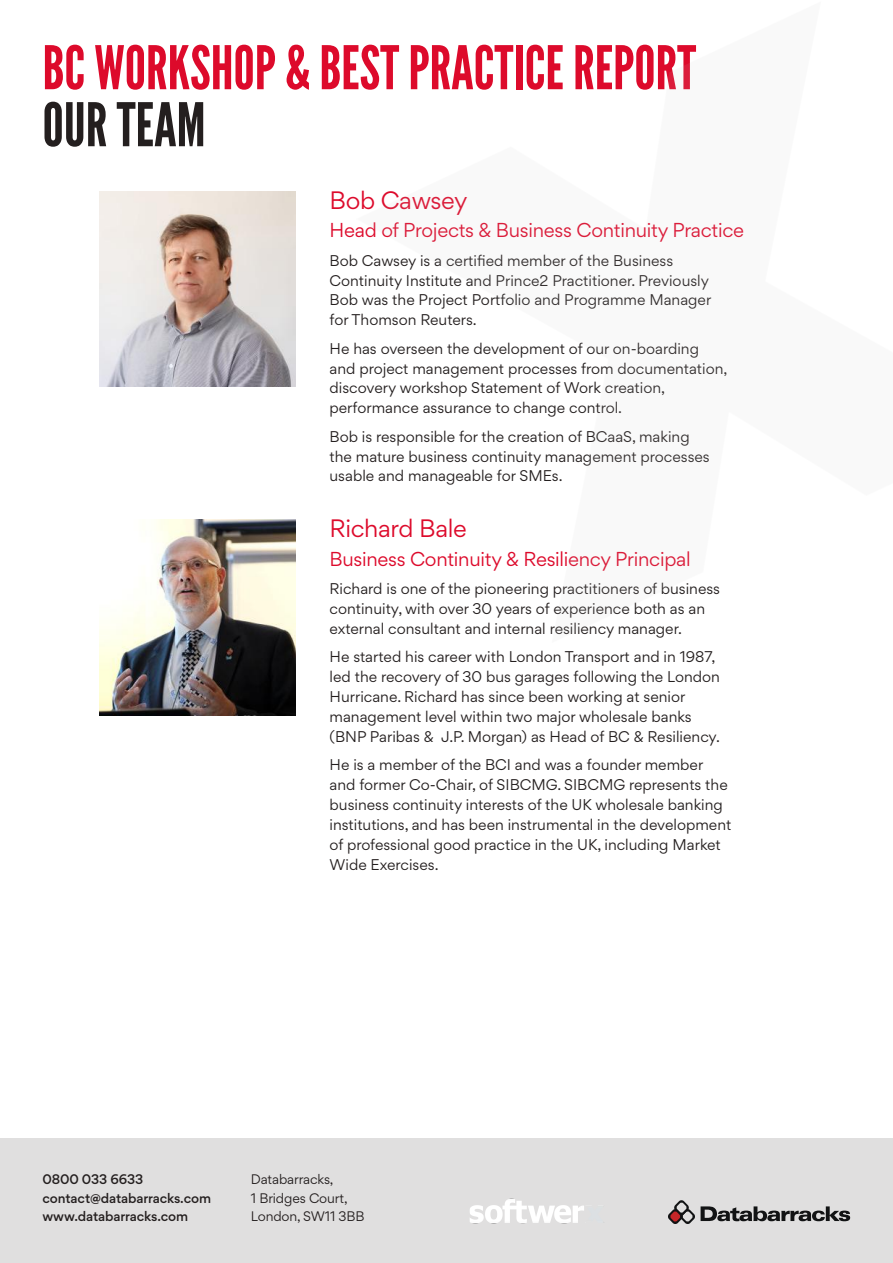
<style>
.page{position:relative;width:893px;height:1263px;background:#fff}
.page>*{position:absolute;margin:0;border:0;box-sizing:border-box;transform-origin:0 0}
.t1{font:60px "League Gothic";color:#dd0a2b}
.t2{font:60px "League Gothic";color:#241f1f}
.t3{font:22.5px "Gordita";letter-spacing:-.015em;color:#dd0a2b}
.t4{font:18px "Gordita";letter-spacing:-.015em;color:#dd0a2b}
.t5{font:13.8px/19.8px "Gordita";color:#241f1f}
.t6{font:500 12.3px/18.5px "Gordita";letter-spacing:-.01em;color:#241f1f}
.t7{font:12.3px/18.5px "Gordita";letter-spacing:-.01em;color:#241f1f}
</style>
<div class="page">
<div style="left:0;top:1138px;width:893px;height:125px;background:#e0dfdf"></div>
<svg style="left:701px;top:1206px;width:149px;height:15px"></svg>
<svg style="left:668px;top:1200px;width:27px;height:24px"></svg>
<img style="left:100px;top:520px;width:195px;height:195px">
<img style="left:100px;top:191px;width:195px;height:196px">
<img style="left:470px;top:1198px;width:114px;height:26px">
<h1 class="t1" style="left:43px;top:32px;width:655px">BC WORKSHOP &amp; BEST PRACTICE REPORT</h1>
<h1 class="t2" style="left:43px;top:89px;width:165px">OUR TEAM</h1>
<h2 class="t3" style="left:330px;top:184px;width:139px">Bob Cawsey</h2>
<h3 class="t4" style="left:330px;top:217px;width:416px">Head of Projects &amp; Business Continuity Practice</h3>
<p class="t5" style="left:330px;top:250px;width:383px">Bob Cawsey is a certified member of the Business Continuity Institute and Prince2 Practitioner. Previously Bob was the Project Portfolio and Programme Manager for Thomson Reuters.</p>
<p class="t5" style="left:330px;top:338px;width:399px">He has overseen the development of our on-boarding and project management processes from documentation, discovery workshop Statement of Work creation, performance assurance to change control.</p>
<p class="t5" style="left:330px;top:426px;width:382px">Bob is responsible for the creation of BCaaS, making the mature business continuity management processes usable and manageable for SMEs.</p>
<h2 class="t3" style="left:330px;top:512px;width:139px">Richard Bale</h2>
<h3 class="t4" style="left:330px;top:546px;width:363px">Business Continuity &amp; Resiliency Principal</h3>
<p class="t5" style="left:330px;top:579px;width:392px">Richard is one of the pioneering practitioners of business continuity, with over 30 years of experience both as an external consultant and internal resiliency manager.</p>
<p class="t5" style="left:330px;top:647px;width:392px">He started his career with London Transport and in 1987, led the recovery of 30 bus garages following the London Hurricane. Richard has since been working at senior management level within two major wholesale banks (BNP Paribas &amp; J.P. Morgan) as Head of BC &amp; Resiliency.</p>
<p class="t5" style="left:330px;top:755px;width:403px">He is a member of the BCI and was a founder member and former Co-Chair, of SIBCMG. SIBCMG represents the business continuity interests of the UK wholesale banking institutions, and has been instrumental in the development of professional good practice in the UK, including Market Wide Exercises.</p>
<p class="t6" style="left:43px;top:1170px;width:170px">0800 033 6633 contact@databarracks.com www.databarracks.com</p>
<p class="t7" style="left:251px;top:1170px;width:115px">Databarracks,<br>1 Bridges Court,<br>London, SW11 3BB</p>
</div>
